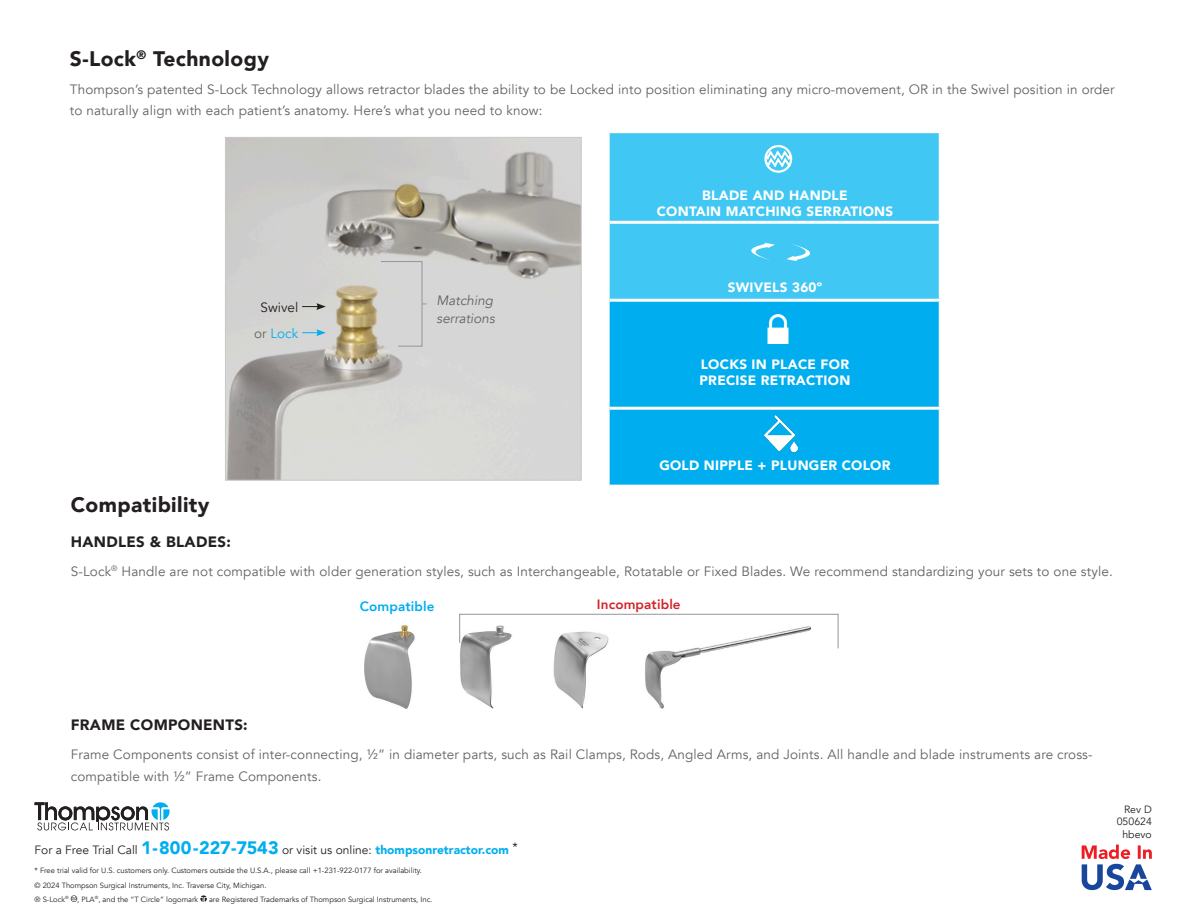
<style>
.page{position:relative;width:1188px;height:918px;background:#fff}
.page>*{position:absolute;margin:0;border:0;box-sizing:border-box;transform-origin:0 0}
.t1{font:900 21px "Avenir";letter-spacing:.02em;color:#231f20}
.t2{font:900 15px "Avenir";letter-spacing:.02em;color:#231f20}
.t3{font:13.5px/21px "Avenir";letter-spacing:.01em;color:#636366}
.t4{font:900 13.5px/16.2px "Avenir";letter-spacing:.02em;color:#fff}
.t5{font:italic 13.5px/18px "Avenir";color:#636366}
.t6{font:800 13.5px "Avenir";letter-spacing:.01em;color:#d1232a}
.t7{font:800 13.5px "Avenir";letter-spacing:.01em;color:#00aeef}
.t8{font:13.5px "Avenir";color:#231f20}
.t9{font:13.5px "Avenir";color:#00aeef}
.t10{font:12px "Avenir";color:#231f20}
.t11{font:10.5px "Avenir";color:#231f20}
.t12{font:7.65px "Avenir";color:#231f20}
.s1{color:#636366}
.s2{font-weight:900;font-size:18px;color:#00aeef}
.s3{font-weight:900;color:#00aeef}
</style>
<div class="page">
<div style="left:610px;top:133px;width:329px;height:166px;background:#40c7f4"></div>
<div style="left:610px;top:302px;width:329px;height:183px;background:#00aeef"></div>
<hr style="left:610px;top:221px;width:332px;height:3px;background:#fff">
<hr style="left:610px;top:407px;width:332px;height:3px;background:#fff">
<svg style="left:733px;top:243px;width:42px;height:18px"></svg>
<svg style="left:786px;top:243px;width:42px;height:18px"></svg>
<img style="left:365px;top:626px;width:356px;height:82px">
<img style="left:764px;top:416px;width:34px;height:36px">
<img style="left:764px;top:315px;width:29px;height:29px">
<svg style="left:459px;top:614px;width:380px;height:35px"></svg>
<img style="left:227px;top:139px;width:353px;height:340px">
<div style="left:225px;top:137px;width:357px;height:344px;border:1px solid #c7c8ca"></div>
<svg style="left:303px;top:303px;width:23px;height:7px"></svg>
<svg style="left:303px;top:329px;width:23px;height:7px"></svg>
<div style="left:380px;top:261px;width:47px;height:86px;background:#d6d6d6"></div>
<div style="left:764px;top:145px;width:28px;height:28px;border:2px solid #fff;border-radius:50%"></div>
<svg style="left:766px;top:150px;width:25px;height:17px"></svg>
<svg style="left:71px;top:895px;width:6px;height:7px"></svg>
<svg style="left:200px;top:895px;width:7px;height:7px"></svg>
<svg style="left:1082px;top:845px;width:70px;height:45px"></svg>
<svg style="left:35px;top:802px;width:135px;height:28px"></svg>
<p class="t1" style="left:70px;top:41px;width:201px">S-Lock<sup>®</sup> Technology</p>
<p class="t3" style="left:70px;top:79px;width:1046px">Thompson’s patented S-Lock Technology allows retractor blades the ability to be Locked into position eliminating any micro-movement, OR in the Swivel position in order to naturally align with each patient’s anatomy. Here’s what you need to know:</p>
<p class="t4" style="left:702px;top:187px;width:147px">BLADE AND HANDLE</p>
<p class="t4" style="left:657px;top:203px;width:238px">CONTAIN MATCHING SERRATIONS</p>
<p class="t8" style="left:261px;top:299px;width:39px">Swivel</p>
<p class="t9" style="left:254px;top:325px;width:46px"><span class="s1">or</span> Lock</p>
<p class="t5" style="left:437px;top:292px;width:60px">Matching serrations</p>
<p class="t4" style="left:728px;top:279px;width:96px">SWIVELS 360º</p>
<p class="t4" style="left:700px;top:356px;width:152px">LOCKS IN PLACE FOR<br>PRECISE RETRACTION</p>
<p class="t4" style="left:659px;top:457px;width:233px">GOLD NIPPLE + PLUNGER COLOR</p>
<p class="t1" style="left:71px;top:487px;width:140px">Compatibility</p>
<p class="t2" style="left:71px;top:529px;width:162px">HANDLES &amp; BLADES:</p>
<p class="t3" style="left:71px;top:561px;width:1044px">S-Lock<sup>®</sup> Handle are not compatible with older generation styles, such as Interchangeable, Rotatable or Fixed Blades. We recommend standardizing your sets to one style.</p>
<p class="t7" style="left:360px;top:595px;width:76px">Compatible</p>
<p class="t6" style="left:597px;top:594px;width:85px">Incompatible</p>
<p class="t2" style="left:71px;top:712px;width:178px">FRAME COMPONENTS:</p>
<p class="t3" style="left:71px;top:743px;width:1023px;line-height:22.5px">Frame Components consist of inter-connecting, ½” in diameter parts, such as Rail Clamps, Rods, Angled Arms, and Joints. All handle and blade instruments are cross&shy;compatible with ½” Frame Components.</p>
<p class="t10" style="left:35px;top:843px;width:485px">For a Free Trial Call <span class="s2">1-800-227-7543</span> or visit us online: <span class="s3">thompsonretractor.com</span> *</p>
<p class="t12" style="left:35px;top:866px;width:389px">* Free trial valid for U.S. customers only. Customers outside the U.S.A., please call +1-231-922-0177 for availability.</p>
<p class="t12" style="left:35px;top:881px;width:233px">© 2024 Thompson Surgical Instruments, Inc. Traverse City, Michigan.</p>
<p class="t12" style="left:35px;top:895px;width:165px">® S-Lock<sup>®</sup> , PLA<sup>®</sup>, and the “T Circle” logomark</p>
<p class="t12" style="left:209px;top:895px;width:225px">are Registered Trademarks of Thompson Surgical Instruments, Inc.</p>
<p class="t11" style="left:1124px;top:803px;width:29px">Rev D</p>
<p class="t11" style="left:1117px;top:816px;width:37px">050624</p>
<p class="t11" style="left:1122px;top:828px;width:31px">hbevo</p>
</div>
